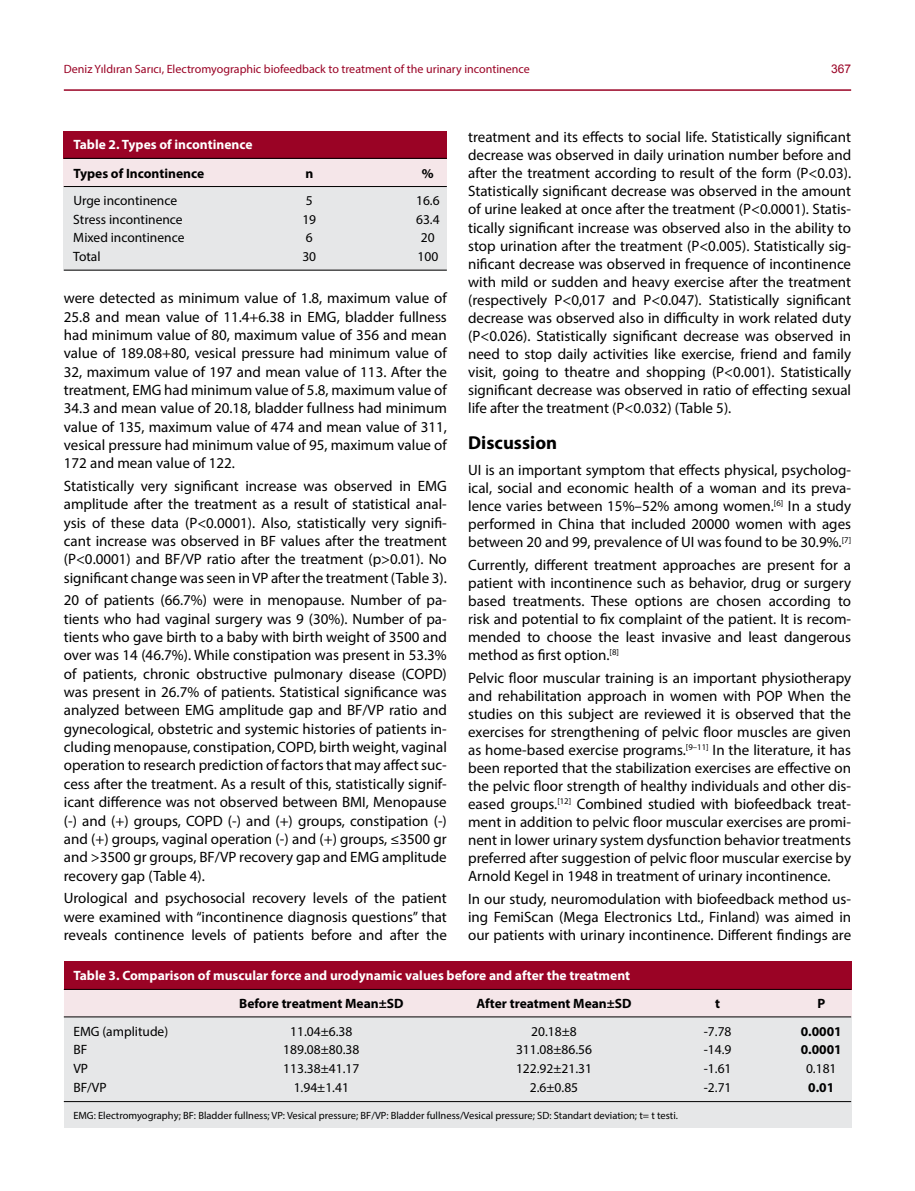
<style>
.page{position:relative;width:915px;height:1191px;background:#fff}
.page>*{position:absolute;margin:0;border:0;box-sizing:border-box;transform-origin:0 0}
.t1{font:700 18.75px "Myriad Pro";color:#000}
.t2{font:15px/18px "Myriad Pro";color:#000;text-align:justify}
.t3{font:13.5px "Myriad Pro";color:#000}
.t4{font:700 13.5px "Myriad Pro";color:#fff}
.t5{font:700 13.5px "Myriad Pro";color:#000}
.t6{font:12px "Myriad Pro";color:#9a0325}
.t7{font:12px "Arial";color:#9a0325}
.t8{font:10.5px "Myriad Pro";color:#000}
</style>
<div class="page">
<hr style="left:64px;top:89px;width:786px;height:2px;background:#9a0325">
<div style="left:64px;top:131px;width:382px;height:27px;background:#9a0325"></div>
<div style="left:64px;top:186px;width:382px;height:85px;background:#e6e7e8"></div>
<div style="left:64px;top:158px;width:382px;height:28px;background:#f5e6e9"></div>
<hr style="left:64px;top:270px;width:382px;height:1px;background:#000">
<hr style="left:64px;top:186px;width:382px;height:1px;background:#000">
<hr style="left:64px;top:158px;width:382px;height:1px;background:#000">
<div style="left:64px;top:961px;width:786px;height:28px;background:#9a0325"></div>
<div style="left:64px;top:1017px;width:786px;height:110px;background:#e6e7e8"></div>
<div style="left:64px;top:989px;width:786px;height:28px;background:#f5e6e9"></div>
<hr style="left:64px;top:1016px;width:786px;height:1px;background:#000">
<hr style="left:64px;top:1101px;width:786px;height:1px;background:#000">
<p class="t6" style="left:64px;top:61px;width:467px">Deniz Yıldıran Sarıcı, Electromyographic biofeedback to treatment of the urinary incontinence</p>
<p class="t7" style="left:830px;top:60px;width:22px">367</p>
<p class="t4" style="left:73px;top:136px;width:181px">Table 2. Types of incontinence</p>
<p class="t5" style="left:73px;top:164px;width:132px">Types of Incontinence</p>
<p class="t5" style="left:305px;top:164px;width:9px">n</p>
<p class="t5" style="left:422px;top:164px;width:13px">%</p>
<p class="t3" style="left:73px;top:192px;width:105px">Urge incontinence</p>
<p class="t3" style="left:306px;top:192px;width:8px">5</p>
<p class="t3" style="left:416px;top:192px;width:25px">16.6</p>
<p class="t3" style="left:73px;top:211px;width:111px">Stress incontinence</p>
<p class="t3" style="left:302px;top:211px;width:15px">19</p>
<p class="t3" style="left:416px;top:211px;width:25px">63.4</p>
<p class="t3" style="left:73px;top:230px;width:113px">Mixed incontinence</p>
<p class="t3" style="left:306px;top:230px;width:8px">6</p>
<p class="t3" style="left:421px;top:230px;width:15px">20</p>
<p class="t3" style="left:73px;top:248px;width:29px">Total</p>
<p class="t3" style="left:302px;top:248px;width:15px">30</p>
<p class="t3" style="left:417px;top:248px;width:22px">100</p>
<p class="t2" style="left:64px;top:289px;width:384px">were detected as minimum value of 1.8, maximum value of 25.8 and mean value of 11.4+6.38 in EMG, bladder fullness had minimum value of 80, maximum value of 356 and mean value of 189.08+80, vesical pressure had minimum value of 32, maximum value of 197 and mean value of 113. After the treatment, EMG had minimum value of 5.8, maximum value of 34.3 and mean value of 20.18, bladder fullness had minimum value of 135, maximum value of 474 and mean value of 311, vesical pressure had minimum value of 95, maximum value of 172 and mean value of 122.</p>
<p class="t2" style="left:64px;top:476px;width:384px">Statistically very significant increase was observed in EMG amplitude after the treatment as a result of statistical anal&shy;ysis of these data (P&lt;0.0001). Also, statistically very signifi&shy;cant increase was observed in BF values after the treatment (P&lt;0.0001) and BF/VP ratio after the treatment (p&gt;0.01). No significant change was seen in VP after the treatment (Table 3).</p>
<p class="t2" style="left:64px;top:591px;width:384px">20 of patients (66.7%) were in menopause. Number of pa&shy;tients who had vaginal surgery was 9 (30%). Number of pa&shy;tients who gave birth to a baby with birth weight of 3500 and over was 14 (46.7%). While constipation was present in 53.3% of patients, chronic obstructive pulmonary disease (COPD) was present in 26.7% of patients. Statistical significance was analyzed between EMG amplitude gap and BF/VP ratio and gynecological, obstetric and systemic histories of patients in&shy;cluding menopause, constipation, COPD, birth weight, vaginal operation to research prediction of factors that may affect suc&shy;cess after the treatment. As a result of this, statistically signif&shy;icant difference was not observed between BMI, Menopause (-) and (+) groups, COPD (-) and (+) groups, constipation (-) and (+) groups, vaginal operation (-) and (+) groups, ≤3500 gr and &gt;3500 gr groups, BF/VP recovery gap and EMG amplitude recovery gap (Table 4).</p>
<p class="t2" style="left:64px;top:888px;width:384px">Urological and psychosocial recovery levels of the patient were examined with “incontinence diagnosis questions” that reveals continence levels of patients before and after the</p>
<p class="t2" style="left:468px;top:128px;width:384px">treatment and its effects to social life. Statistically significant decrease was observed in daily urination number before and after the treatment according to result of the form (P&lt;0.03).<br>Statistically significant decrease was observed in the amount of urine leaked at once after the treatment (P&lt;0.0001). Statis&shy;tically significant increase was observed also in the ability to stop urination after the treatment (P&lt;0.005). Statistically sig&shy;nificant decrease was observed in frequence of incontinence with mild or sudden and heavy exercise after the treatment (respectively P&lt;0,017 and P&lt;0.047). Statistically significant decrease was observed also in difficulty in work related duty (P&lt;0.026). Statistically significant decrease was observed in need to stop daily activities like exercise, friend and family visit, going to theatre and shopping (P&lt;0.001). Statistically significant decrease was observed in ratio of effecting sexual life after the treatment (P&lt;0.032) (Table 5).</p>
<p class="t1" style="left:468px;top:430px;width:91px">Discussion</p>
<p class="t2" style="left:468px;top:461px;width:384px">UI is an important symptom that effects physical, psycholog&shy;ical, social and economic health of a woman and its preva&shy;lence varies between 15%–52% among women.<sup>[6]</sup> In a study performed in China that included 20000 women with ages between 20 and 99, prevalence of UI was found to be 30.9%.<sup>[7]</sup></p>
<p class="t2" style="left:468px;top:555px;width:384px">Currently, different treatment approaches are present for a patient with incontinence such as behavior, drug or surgery based treatments. These options are chosen according to risk and potential to fix complaint of the patient. It is recom&shy;mended to choose the least invasive and least dangerous method as first option.<sup>[8]</sup></p>
<p class="t2" style="left:468px;top:668px;width:384px">Pelvic floor muscular training is an important physiotherapy and rehabilitation approach in women with POP When the studies on this subject are reviewed it is observed that the exercises for strengthening of pelvic floor muscles are given as home-based exercise programs.<sup>[9–11]</sup> In the literature, it has been reported that the stabilization exercises are effective on the pelvic floor strength of healthy individuals and other dis&shy;eased groups.<sup>[12]</sup> Combined studied with biofeedback treat&shy;ment in addition to pelvic floor muscular exercises are promi&shy;nent in lower urinary system dysfunction behavior treatments preferred after suggestion of pelvic floor muscular exercise by Arnold Kegel in 1948 in treatment of urinary incontinence.</p>
<p class="t2" style="left:468px;top:889px;width:384px">In our study, neuromodulation with biofeedback method us&shy;ing FemiScan (Mega Electronics Ltd., Finland) was aimed in our patients with urinary incontinence. Different findings are</p>
<p class="t4" style="left:73px;top:966px;width:558px">Table 3. Comparison of muscular force and urodynamic values before and after the treatment</p>
<p class="t5" style="left:239px;top:995px;width:166px">Before treatment Mean±SD</p>
<p class="t5" style="left:476px;top:995px;width:157px">After treatment Mean±SD</p>
<p class="t5" style="left:715px;top:995px;width:6px">t</p>
<p class="t5" style="left:817px;top:995px;width:9px">P</p>
<p class="t3" style="left:73px;top:1022px;width:96px">EMG (amplitude)</p>
<p class="t3" style="left:290px;top:1022px;width:64px">11.04±6.38</p>
<p class="t3" style="left:531px;top:1022px;width:47px">20.18±8</p>
<p class="t3" style="left:703px;top:1022px;width:29px">-7.78</p>
<p class="t5" style="left:800px;top:1022px;width:42px">0.0001</p>
<p class="t3" style="left:73px;top:1041px;width:15px">BF</p>
<p class="t3" style="left:283px;top:1041px;width:77px">189.08±80.38</p>
<p class="t3" style="left:516px;top:1041px;width:77px">311.08±86.56</p>
<p class="t3" style="left:703px;top:1041px;width:29px">-14.9</p>
<p class="t5" style="left:800px;top:1041px;width:42px">0.0001</p>
<p class="t3" style="left:73px;top:1060px;width:16px">VP</p>
<p class="t3" style="left:283px;top:1060px;width:77px">113.38±41.17</p>
<p class="t3" style="left:516px;top:1060px;width:77px">122.92±21.31</p>
<p class="t3" style="left:703px;top:1060px;width:29px">-1.61</p>
<p class="t3" style="left:805px;top:1060px;width:32px">0.181</p>
<p class="t3" style="left:73px;top:1078px;width:35px">BF/VP</p>
<p class="t3" style="left:293px;top:1078px;width:57px">1.94±1.41</p>
<p class="t3" style="left:529px;top:1078px;width:50px">2.6±0.85</p>
<p class="t3" style="left:703px;top:1078px;width:29px">-2.71</p>
<p class="t5" style="left:808px;top:1078px;width:27px">0.01</p>
<p class="t8" style="left:73px;top:1108px;width:606px">EMG: Electromyography; BF: Bladder fullness; VP: Vesical pressure; BF/VP: Bladder fullness/Vesical pressure; SD: Standart deviation; t= t testi.</p>
</div>
